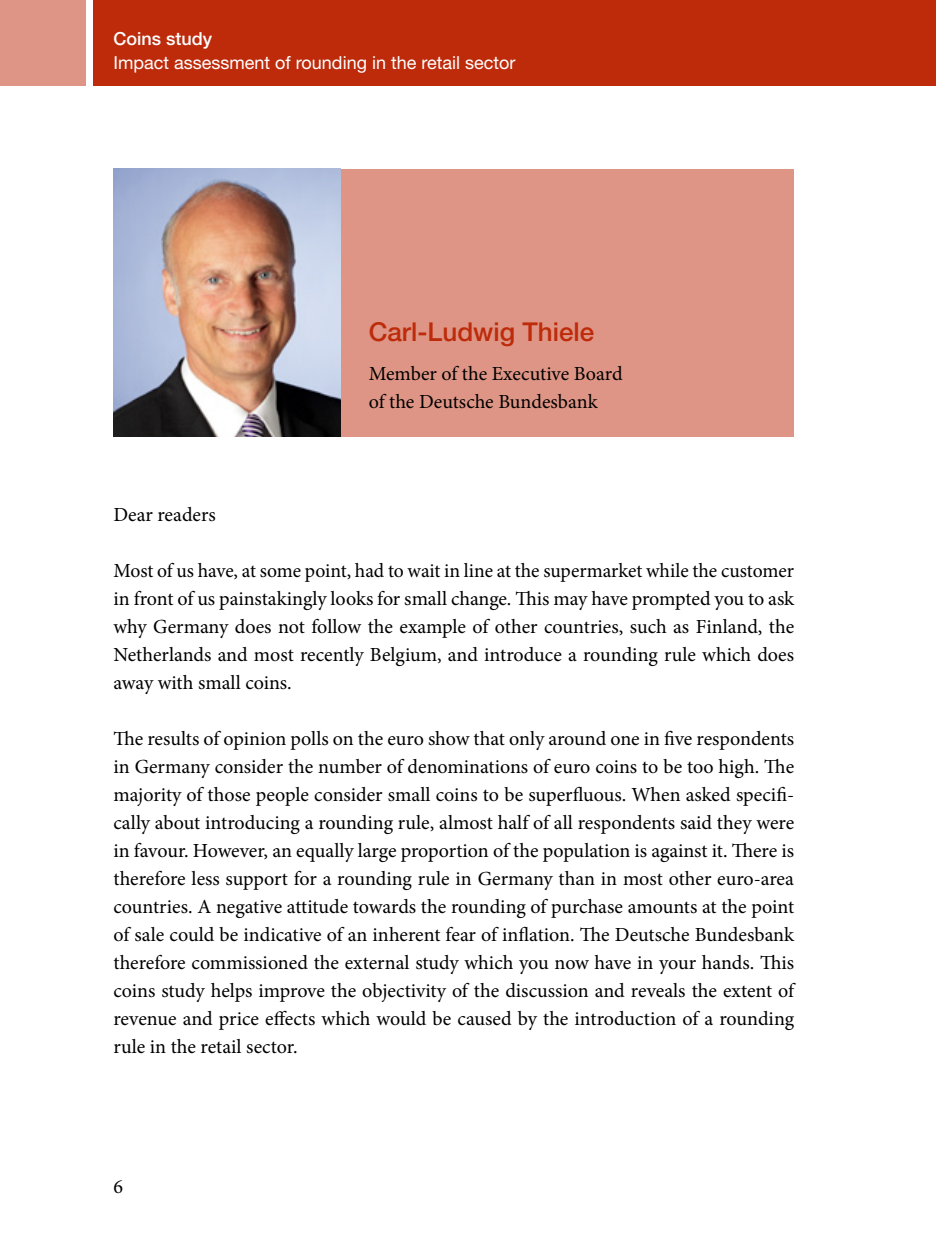
<style>
.page{position:relative;width:936px;height:1248px;background:#fff}
.page>*{position:absolute;margin:0;border:0;box-sizing:border-box;transform-origin:0 0}
.t1{font:500 26px "Helvetica Neue LT Pro";color:#bd2b0b}
.t2{font:20px/28px "Minion Pro";color:#000;text-align:justify}
.t3{font:18px "Helvetica Neue LT Pro";color:#fff}
.t4{font:500 18px "Helvetica Neue LT Pro";color:#fff}
</style>
<div class="page">
<div style="left:0;top:0;width:85px;height:85px;background:#de9585"></div>
<div style="left:94px;top:0;width:700px;height:85px;background:#bd2b0b"></div>
<div style="left:789px;top:0;width:146px;height:85px;background:#bd2b0b"></div>
<div style="left:113px;top:169px;width:681px;height:267px;background:#de9585"></div>
<img style="left:113px;top:169px;width:227px;height:267px">
<p class="t4" style="left:113px;top:28px;width:100px">Coins study</p>
<p class="t3" style="left:113px;top:52px;width:403px">Impact assessment of rounding in the retail sector</p>
<p class="t2" style="left:113px;top:500px;width:104px">Dear readers</p>
<h1 class="t1" style="left:369px;top:316px;width:227px">Carl-Ludwig Thiele</h1>
<p class="t2" style="left:369px;top:360px;width:255px">Member of the Executive Board of the Deutsche Bundesbank</p>
<p class="t2" style="left:113px;top:556px;width:682px">Most of us have, at some point, had to wait in line at the supermarket while the customer in front of us painstakingly looks for small change. This may have prompted you to ask why Germany does not follow the example of other countries, such as Finland, the Netherlands and most recently Belgium, and introduce a rounding rule which does away with small coins.</p>
<p class="t2" style="left:113px;top:724px;width:682px">The results of opinion polls on the euro show that only around one in five respondents in Germany consider the number of denominations of euro coins to be too high. The majority of those people consider small coins to be superfluous. When asked specifi&shy;cally about introducing a rounding rule, almost half of all respondents said they were in favour. However, an equally large proportion of the population is against it. There is therefore less support for a rounding rule in Germany than in most other euro-area countries. A negative attitude towards the rounding of purchase amounts at the point of sale could be indicative of an inherent fear of inflation. The Deutsche Bundesbank therefore commissioned the external study which you now have in your hands. This coins study helps improve the objectivity of the discussion and reveals the extent of revenue and price effects which would be caused by the introduction of a rounding rule in the retail sector.</p>
<p class="t2" style="left:113px;top:1172px;width:11px">6</p>
</div>
